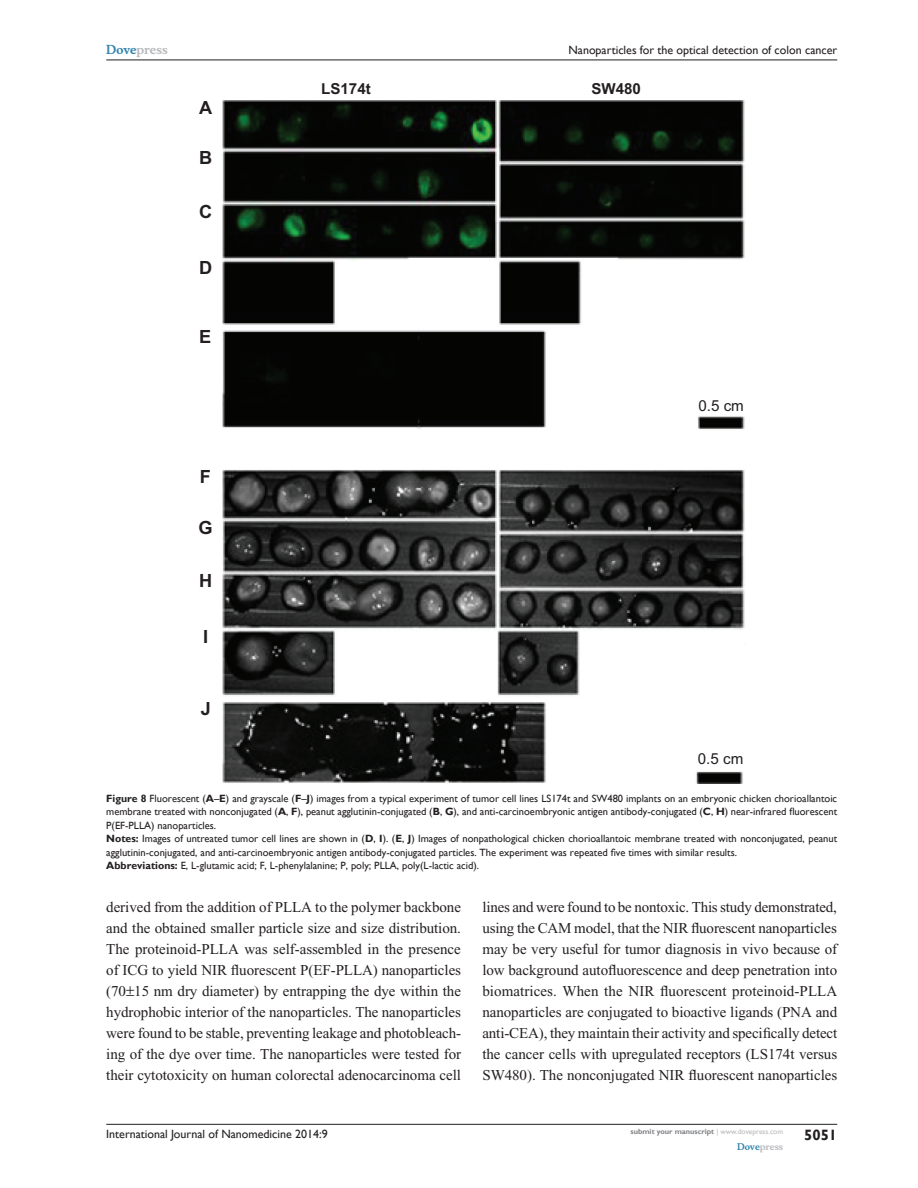
<style>
.page{position:relative;width:918px;height:1188px;background:#fff}
.page>*{position:absolute;margin:0;border:0;box-sizing:border-box;transform-origin:0 0}
.t1{font:700 18.15px "Arial";color:#231f20}
.t2{font:700 15.15px "Arial";color:#231f20}
.t3{font:15.15px "Arial";color:#231f20}
.t4{font:15px/21px "Times New Roman";letter-spacing:-.005em;color:#231f20;text-align:justify}
.t5{font:700 15px "Gill Sans";color:#231f20}
.t6{font:12px "Gill Sans";color:#231f20}
.t7{font:700 12px "Musee";color:#b8b9bc}
.t8{font:10.5px/13.5px "Gill Sans";color:#231f20}
.t9{font:700 9px "Musee";color:#b8b9bc}
.t10{font:700 7.5px "Gill Sans";color:#808285}
.s1{color:#3485ae}
.s2{font-weight:700}
.s3{font-weight:400;color:#b8b9bc}
</style>
<div class="page">
<hr style="left:106px;top:1124px;width:731px;height:1px;background:#231f20">
<hr style="left:106px;top:60px;width:731px;height:1px;background:#231f20">
<img style="left:222px;top:100px;width:523px;height:683px">
<p class="t7" style="left:106px;top:43px;width:63px"><span class="s1">Dove</span>press</p>
<p class="t1" style="left:199px;top:95px;width:15px">A</p>
<p class="t1" style="left:199px;top:146px;width:15px">B</p>
<p class="t1" style="left:199px;top:199px;width:15px">C</p>
<p class="t1" style="left:199px;top:256px;width:15px">D</p>
<p class="t1" style="left:199px;top:325px;width:14px">E</p>
<p class="t1" style="left:200px;top:465px;width:13px">F</p>
<p class="t1" style="left:199px;top:515px;width:16px">G</p>
<p class="t1" style="left:199px;top:568px;width:15px">H</p>
<p class="t1" style="left:203px;top:625px;width:7px">I</p>
<p class="t1" style="left:201px;top:696px;width:12px">J</p>
<p class="t2" style="left:321px;top:78px;width:51px">LS174t</p>
<p class="t6" style="left:569px;top:43px;width:270px">Nanoparticles for the optical detection of colon cancer</p>
<p class="t2" style="left:591px;top:78px;width:51px">SW480</p>
<p class="t3" style="left:698px;top:395px;width:47px">0.5 cm</p>
<p class="t3" style="left:698px;top:749px;width:47px">0.5 cm</p>
<p class="t8" style="left:106px;top:792px;width:732px"><span class="s2">Figure 8</span> Fluorescent (<span class="s2">A</span>–<span class="s2">E</span>) and grayscale (<span class="s2">F</span>–<span class="s2">J</span>) images from a typical experiment of tumor cell lines LS 174t and SW480 implants on an embryonic chicken chorioallantoic membrane treated with nonconjugated (<span class="s2">A</span>, <span class="s2">F</span>), peanut agglutinin-conjugated (<span class="s2">B</span>, <span class="s2">G</span>), and anti-carcinoembryonic antigen antibody-conjugated (<span class="s2">C</span>, <span class="s2">H</span>) near-infrared fluorescent P(EF-PLLA) nanoparticles.<br><span class="s2">Notes:</span> Images of untreated tumor cell lines are shown in (<span class="s2">D</span>, <span class="s2">I</span>). (<span class="s2">E</span>, <span class="s2">J</span>) Images of nonpathological chicken chorioallantoic membrane treated with nonconjugated, peanut agglutinin-conjugated, and anti-carcinoembryonic antigen antibody-conjugated particles. The experiment was repeated five times with similar results.<br><span class="s2">Abbreviations:</span> E, L-glutamic acid; F, L-phenylalanine; P, poly; PLLA, poly(L-lactic acid).</p>
<p class="t4" style="left:106px;top:896px;width:356px">derived from the addition of PLLA to the polymer backbone and the obtained smaller particle size and size distribution.<br>The proteinoid-PLLA was self-assembled in the presence of ICG to yield NIR fluorescent P(EF-PLLA) nanoparticles (70 15 nm dry diameter) by entrapping the dye within the hydrophobic interior of the nanoparticles. The nanoparticles were found to be stable, preventing leakage and photobleach&shy;ing of the dye over time. The nanoparticles were tested for their cytotoxicity on human colorectal adenocarcinoma cell</p>
<p class="t4" style="left:482px;top:896px;width:356px">lines and were found to be nontoxic. This study demonstrated, using the CAM model, that the NIR fluorescent nanoparticles may be very useful for tumor diagnosis in vivo because of low background autofluorescence and deep penetration into biomatrices. When the NIR fluorescent proteinoid-PLLA nanoparticles are conjugated to bioactive ligands (PNA and anti-CEA), they maintain their activity and specifically detect the cancer cells with upregulated receptors (LS174t versus SW480). The nonconjugated NIR fluorescent nanoparticles</p>
<p class="t6" style="left:106px;top:1127px;width:223px">International Journal of Nanomedicine 2014:9</p>
<p class="t10" style="left:631px;top:1127px;width:154px">submit your manuscript <span class="s3">| www.dovepress.com</span></p>
<p class="t9" style="left:737px;top:1141px;width:48px"><span class="s1">Dove</span>press</p>
<p class="t5" style="left:804px;top:1126px;width:35px">5051</p>
</div>
